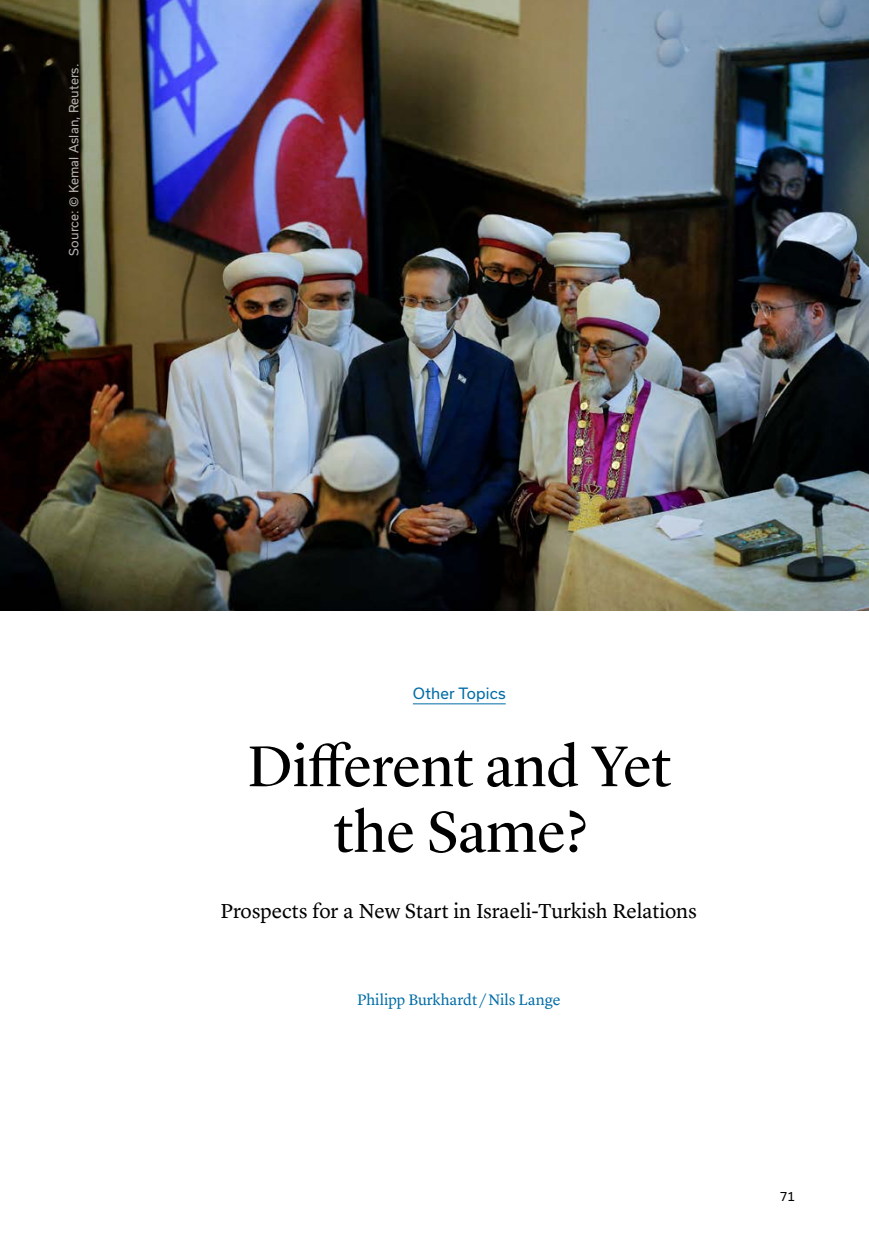
<style>
.page{position:relative;width:869px;height:1246px;background:#fff}
.page>*{position:absolute;margin:0;border:0;box-sizing:border-box;transform-origin:0 0}
.Header1{font:59.5px/65.6px "Lyon Display";color:#000;text-align:center}
.Header2{font:21px "Lyon Text";letter-spacing:-.005em;color:#000}
.Author{font:15.75px "Lyon Text";color:#006ca6}
.t1{font:14.88px "Usual";letter-spacing:.015em;color:#006ca6}
.t2{font:12.25px "Usual";letter-spacing:.01em;color:#fff}
.t3{font:12.25px "Usual";color:#000}
</style>
<div class="page">
<hr style="left:412px;top:703px;width:93px;height:1px;background:#006ca6">
<img style="left:0;top:0;width:868px;height:611px">
<p class="t2" style="left:67px;top:255px;width:193px;rotate:-90deg">Source: © Kemal Aslan, Reuters.</p>
<p class="t1" style="left:412px;top:684px;width:94px">Other Topics</p>
<p class="Header1" style="left:247px;top:728px;width:425px">Different and Yet the Same?</p>
<p class="Header2" style="left:220px;top:894px;width:478px">Prospects for a New Start in Israeli-Turkish Relations</p>
<p class="Author" style="left:357px;top:987px;width:205px">Philipp Burkhardt / Nils Lange</p>
<p class="t3" style="left:779px;top:1188px;width:17px">71</p>
</div>
